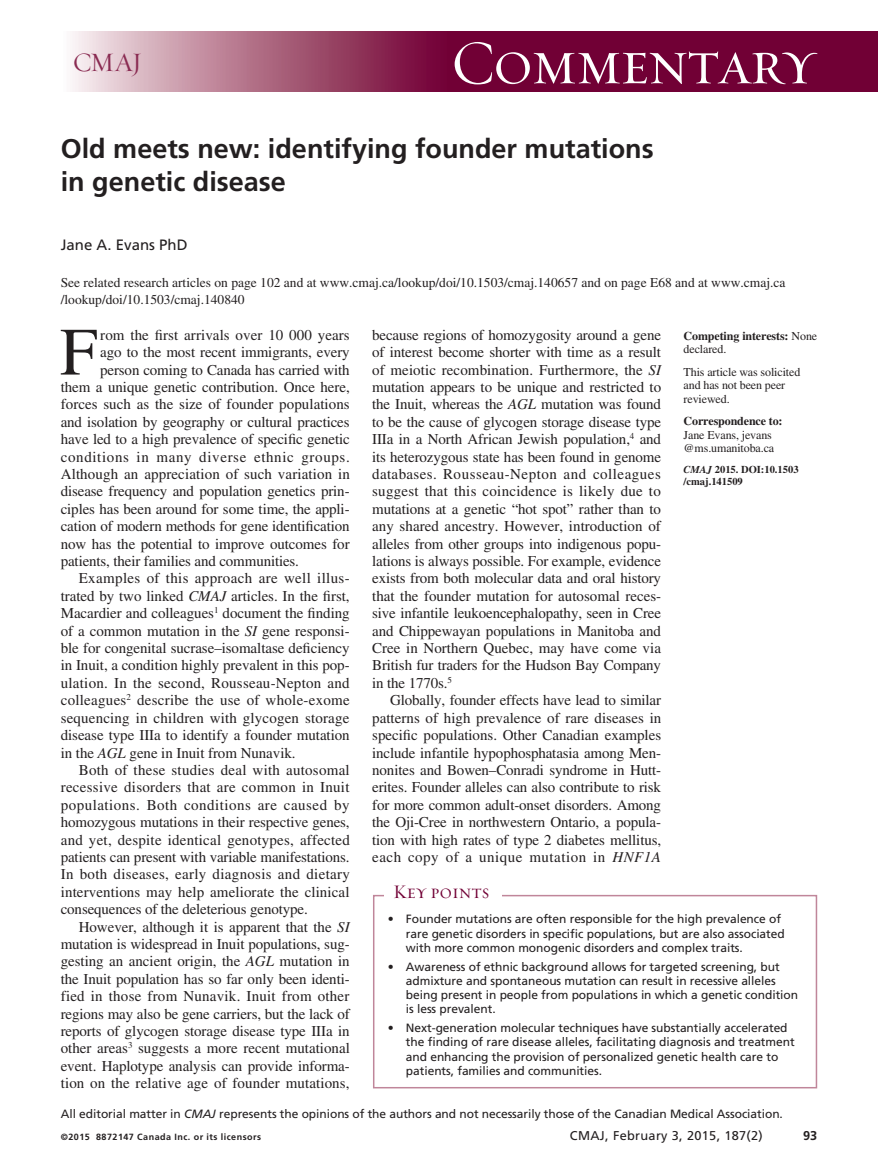
<style>
.page{position:relative;width:878px;height:1175px;background:#fff}
.page>*{position:absolute;margin:0;border:0;box-sizing:border-box;transform-origin:0 0}
.DC{font:67.5px "Times LT Std";color:#231f20}
.t1{font:63px "Requiem Display HTF Small Caps";letter-spacing:-.03em;color:#fff}
.T18{font:700 27px/33px "Frutiger LT Std";color:#231f20}
.t2{font:27px "Requiem Display HTF Roman";color:#8a2b52}
.HB-Key_points{font:19.5px "Requiem Display HTF Small Caps";color:#710035}
.DC-2{font:15px/17.4px "Times LT Std";letter-spacing:-.01em;color:#231f20;text-align:justify}
.DC-3{font:15px "Times LT Std";letter-spacing:.01em;color:#231f20}
.DC-4{font:15px "Times LT Std";letter-spacing:.04em;color:#231f20}
.N10{font:15px "Frutiger LT Std";color:#231f20}
.MSI{font:13.5px/16.5px "Times LT Std";color:#231f20}
.t3{font:12.75px "Frutiger LT Std";letter-spacing:.025em;color:#231f20}
.t4{font:700 12.75px "Frutiger LT Std";color:#231f20}
.ListBox-PH1{font:12px/14.2px "Frutiger LT Std";letter-spacing:-.005em;color:#231f20}
.PJ-8{font:12px/13.5px "Times LT Std";letter-spacing:-.01em;color:#231f20}
.PJ-8-2{font:700 12px/13.5px "Times LT Std";letter-spacing:-.01em;color:#231f20}
.PJ-8_left{font:700 10.5px/12px "Times LT Std";color:#231f20}
.t5{font:700 9px "Frutiger LT Std";letter-spacing:.05em;color:#231f20}
.s1{font-style:italic}
.s2{font-weight:400}
.s3{font-weight:700}
</style>
<div class="page">
<div style="left:428px;top:32px;width:450px;height:60px;background:#710035"></div>
<div style="left:61px;top:32px;width:385px;height:60px;background:linear-gradient(to right,#f9f0ef,#6f002c)"></div>
<div style="left:373px;top:894px;width:444px;height:194px;border:2px solid #c0869a"></div>
<div style="left:384px;top:884px;width:117px;height:26px;background:#fff"></div>
<h3 class="t2" style="left:73px;top:46px;width:71px">CMAJ</h3>
<h2 class="t1" style="left:451px;top:26px;width:367px">Commentary</h2>
<p class="T18" style="left:61px;top:133px;width:594px">Old meets new: identifying founder mutations in genetic disease</p>
<p class="N10" style="left:61px;top:236px;width:128px">Jane A. Evans PhD</p>
<p class="MSI" style="left:61px;top:274px;width:726px">See related research articles on page 102 and at www.cmaj.ca/lookup/doi/10.1503/cmaj.140657 and on page E68 and at www.cmaj.ca /lookup/doi/10.1503/cmaj.140840</p>
<p class="DC" style="left:60px;top:314px;width:39px">F</p>
<p class="DC-2" style="left:100px;top:326px;width:251px">rom the first arrivals over 10 000 years</p>
<p class="DC-2" style="left:100px;top:343px;width:251px">ago to the most recent immigrants, every</p>
<p class="DC-2" style="left:100px;top:361px;width:251px">person coming to Canada has carried with</p>
<p class="DC-2" style="left:61px;top:378px;width:290px">them a unique genetic contribution. Once here,</p>
<p class="DC-2" style="left:61px;top:395px;width:290px">forces such as the size of founder populations</p>
<p class="DC-2" style="left:61px;top:413px;width:290px">and isolation by geography or cultural practices</p>
<p class="DC-2" style="left:61px;top:430px;width:290px">have led to a high prevalence of specific genetic</p>
<p class="DC-4" style="left:61px;top:448px;width:290px">conditions in many diverse ethnic groups.</p>
<p class="DC-3" style="left:61px;top:465px;width:290px">Although an appreciation of such variation in</p>
<p class="DC-2" style="left:61px;top:482px;width:290px">disease frequency and population genetics prin-</p>
<p class="DC-2" style="left:61px;top:500px;width:290px">ciples has been around for some time, the appli-</p>
<p class="DC-2" style="left:61px;top:517px;width:290px">cation of modern methods for gene identification</p>
<p class="DC-2" style="left:61px;top:535px;width:290px">now has the potential to improve outcomes for</p>
<p class="DC-2" style="left:61px;top:552px;width:240px">patients, their families and communities.</p>
<p class="DC-2" style="left:61px;top:569px;width:290px;text-indent:18px">Examples of this approach are well illus&shy;trated by two linked <span class="s1">CMAJ</span> articles. In the first, Macardier and colleagues<sup>1</sup> document the finding of a common mutation in the <span class="s1">SI</span> gene responsi&shy;ble for congenital sucrase–isomaltase deficiency in Inuit, a condition highly prevalent in this pop&shy;ulation. In the second, Rousseau-Nepton and colleagues<sup>2</sup> describe the use of whole-exome sequencing in children with glycogen storage disease type IIIa to identify a founder mutation in the <span class="s1">AGL</span> gene in Inuit from Nunavik.</p>
<p class="DC-2" style="left:61px;top:761px;width:290px;text-indent:18px">Both of these studies deal with autosomal recessive disorders that are common in Inuit populations. Both conditions are caused by homozygous mutations in their respective genes, and yet, despite identical genotypes, affected patients can present with variable manifestations.<br>In both diseases, early diagnosis and dietary interventions may help ameliorate the clinical consequences of the deleterious genotype.</p>
<p class="DC-2" style="left:61px;top:917px;width:290px;text-indent:18px">However, although it is apparent that the <span class="s1">SI </span>mutation is widespread in Inuit populations, sug&shy;gesting an ancient origin, the <span class="s1">AGL</span> mutation in the Inuit population has so far only been identi&shy;fied in those from Nunavik. Inuit from other regions may also be gene carriers, but the lack of reports of glycogen storage disease type IIIa in other areas<sup>3</sup> suggests a more recent mutational event. Haplotype analysis can provide informa&shy;tion on the relative age of founder mutations,</p>
<p class="DC-2" style="left:372px;top:326px;width:290px">because regions of homozygosity around a gene of interest become shorter with time as a result of meiotic recombination. Furthermore, the <span class="s1">SI </span>mutation appears to be unique and restricted to the Inuit, whereas the <span class="s1">AGL</span> mutation was found to be the cause of glycogen storage disease type IIIa in a North African Jewish population,<sup>4</sup> and its heterozygous state has been found in genome databases. Rousseau-Nepton and colleagues suggest that this coincidence is likely due to mutations at a genetic “hot spot” rather than to any shared ancestry. However, introduction of alleles from other groups into indigenous popu&shy;lations is always possible. For example, evidence exists from both molecular data and oral history that the founder mutation for autosomal reces&shy;sive infantile leukoencephalopathy, seen in Cree and Chippewayan populations in Manitoba and Cree in Northern Quebec, may have come via British fur traders for the Hudson Bay Company in the 1770s.<sup>5</sup></p>
<p class="DC-2" style="left:372px;top:691px;width:291px;text-indent:18px">Globally, founder effects have lead to similar patterns of high prevalence of rare diseases in specific populations. Other Canadian examples include infantile hypophosphatasia among Men&shy;nonites and Bowen–Conradi syndrome in Hutt&shy;erites. Founder alleles can also contribute to risk for more common adult-onset disorders. Among the Oji-Cree in northwestern Ontario, a popula&shy;tion with high rates of type 2 diabetes mellitus, each copy of a unique mutation in <span class="s1">HNF1A</span></p>
<p class="HB-Key_points" style="left:393px;top:880px;width:98px">Key points</p>
<p class="PJ-8-2" style="left:683px;top:329px;width:135px">Competing interests: <span class="s2">None declared.</span></p>
<p class="PJ-8" style="left:683px;top:365px;width:118px">This article was solicited and has not been peer reviewed.</p>
<p class="PJ-8" style="left:683px;top:414px;width:100px"><span class="s3">Correspondence to:<br></span>Jane Evans, jevans @ms.umanitoba.ca</p>
<p class="PJ-8_left" style="left:683px;top:463px;width:116px"><span class="s1">CMAJ</span> 2015. DOI:10.1503 /cmaj.141509</p>
<p class="ListBox-PH1" style="left:406px;top:912px;width:380px;text-indent:-18px">• Founder mutations are often responsible for the high prevalence of rare genetic disorders in specific populations, but are also associated with more common monogenic disorders and complex traits.</p>
<p class="ListBox-PH1" style="left:406px;top:959px;width:393px;text-indent:-18px">• Awareness of ethnic background allows for targeted screening, but admixture and spontaneous mutation can result in recessive alleles being present in people from populations in which a genetic condition is less prevalent.</p>
<p class="ListBox-PH1" style="left:406px;top:1021px;width:390px;text-indent:-18px">• Next-generation molecular techniques have substantially accelerated the finding of rare disease alleles, facilitating diagnosis and treatment and enhancing the provision of personalized genetic health care to patients, families and communities.</p>
<p class="ListBox-PH1" style="left:61px;top:1107px;width:723px">All editorial matter in <span class="s1">CMAJ</span> represents the opinions of the authors and not necessarily those of the Canadian Medical Association.</p>
<p class="t5" style="left:61px;top:1131px;width:202px">©2015 8872147 Canada Inc. or its licensors</p>
<p class="t3" style="left:570px;top:1127px;width:194px">CMAJ, February 3, 2015, 187(2)</p>
<p class="t4" style="left:803px;top:1127px;width:16px">93</p>
</div>
